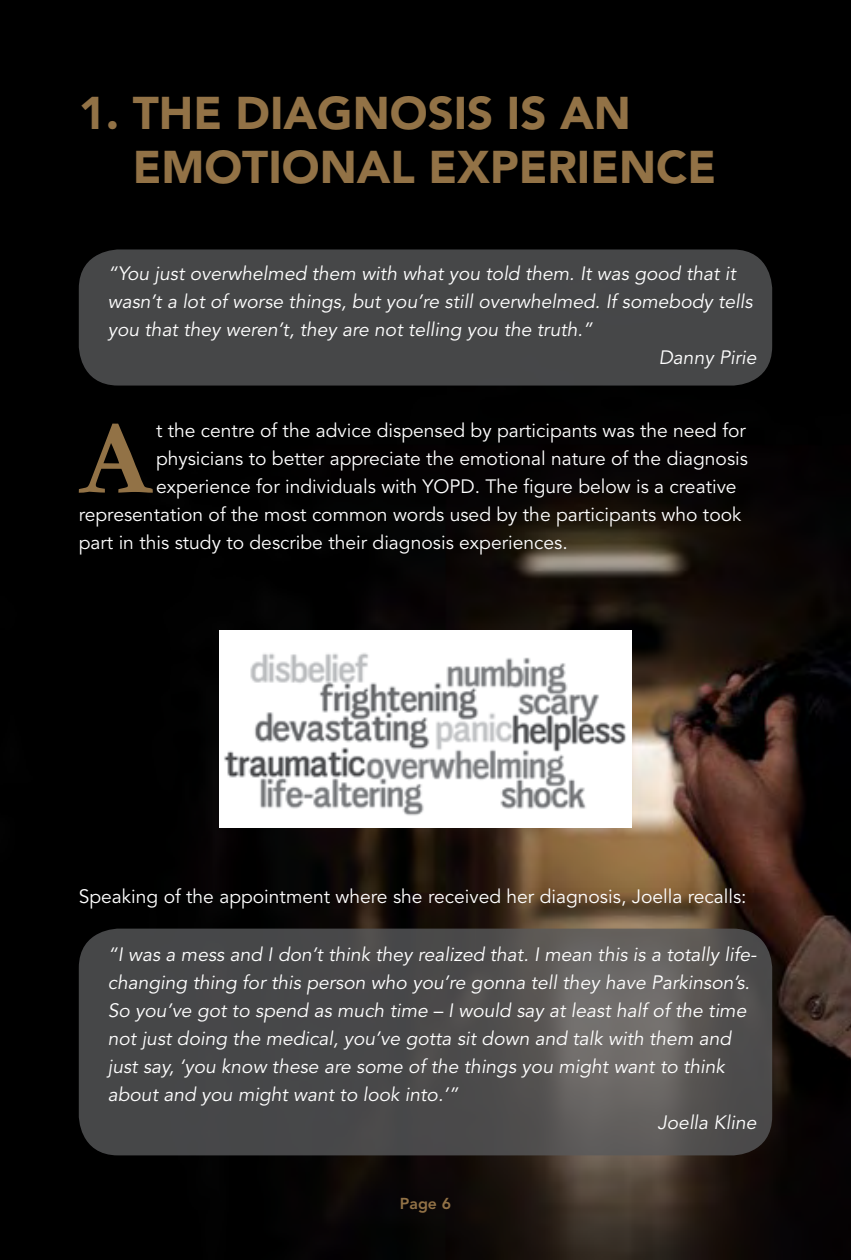
<style>
.page{position:relative;width:851px;height:1260px;background:#fff}
.page>*{position:absolute;margin:0;border:0;box-sizing:border-box;transform-origin:0 0}
.t1{font:700 107.27px "Garamond";color:#927246}
.t2{font:900 45.5px/54.6px "Avenir LT Std";color:#927246}
.t3{font:italic 19.25px "Avenir LT Std";color:#fff}
.t4{font:19.25px "Avenir LT Std";color:#fff}
.t5{font:800 15.75px "Avenir LT Std";color:#927246}
</style>
<div class="page">
<img style="left:0;top:0;width:850px;height:1260px">
<div style="left:79px;top:249px;width:693px;height:137px;background:#464748;border-radius:39px"></div>
<svg style="left:79px;top:929px;width:693px;height:226px;background:#504f4f"></svg>
<img style="left:219px;top:630px;width:412px;height:198px">
<h2 class="t2" style="left:133px;top:86px;width:584px;text-indent:-54px">1. THE DIAGNOSIS IS AN<br>EMOTIONAL EXPERIENCE</h2>
<p class="t3" style="left:108px;top:263px;width:629px">“You just overwhelmed them with what you told them. It was good that it</p>
<p class="t3" style="left:108px;top:291px;width:646px">wasn’t a lot of worse things, but you’re still overwhelmed. If somebody tells</p>
<p class="t3" style="left:108px;top:319px;width:486px">you that they weren’t, they are not telling you the truth.”</p>
<p class="t3" style="left:658px;top:347px;width:99px">Danny Pirie</p>
<h1 class="t1" style="left:80px;top:395px;width:72px">A</h1>
<p class="t4" style="left:156px;top:419px;width:591px">t the centre of the advice dispensed by participants was the need for</p>
<p class="t4" style="left:156px;top:447px;width:593px">physicians to better appreciate the emotional nature of the diagnosis</p>
<p class="t4" style="left:156px;top:475px;width:582px">experience for individuals with YOPD. The figure below is a creative</p>
<p class="t4" style="left:79px;top:503px;width:664px">representation of the most common words used by the participants who took</p>
<p class="t4" style="left:79px;top:531px;width:490px">part in this study to describe their diagnosis experiences.</p>
<p class="t4" style="left:79px;top:885px;width:669px">Speaking of the appointment where she received her diagnosis, Joella recalls:</p>
<p class="t3" style="left:108px;top:943px;width:650px">“I was a mess and I don’t think they realized that. I mean this is a totally life‐</p>
<p class="t3" style="left:108px;top:971px;width:643px">changing thing for this person who you’re gonna tell they have Parkinson’s.</p>
<p class="t3" style="left:108px;top:999px;width:640px">So you’ve got to spend as much time – I would say at least half of the time</p>
<p class="t3" style="left:108px;top:1027px;width:625px">not just doing the medical, you’ve gotta sit down and talk with them and</p>
<p class="t3" style="left:108px;top:1055px;width:618px">just say, ‘you know these are some of the things you might want to think</p>
<p class="t3" style="left:108px;top:1083px;width:352px">about and you might want to look into.’”</p>
<p class="t3" style="left:657px;top:1111px;width:100px">Joella Kline</p>
<p class="t5" style="left:400px;top:1194px;width:53px">Page 6</p>
</div>
